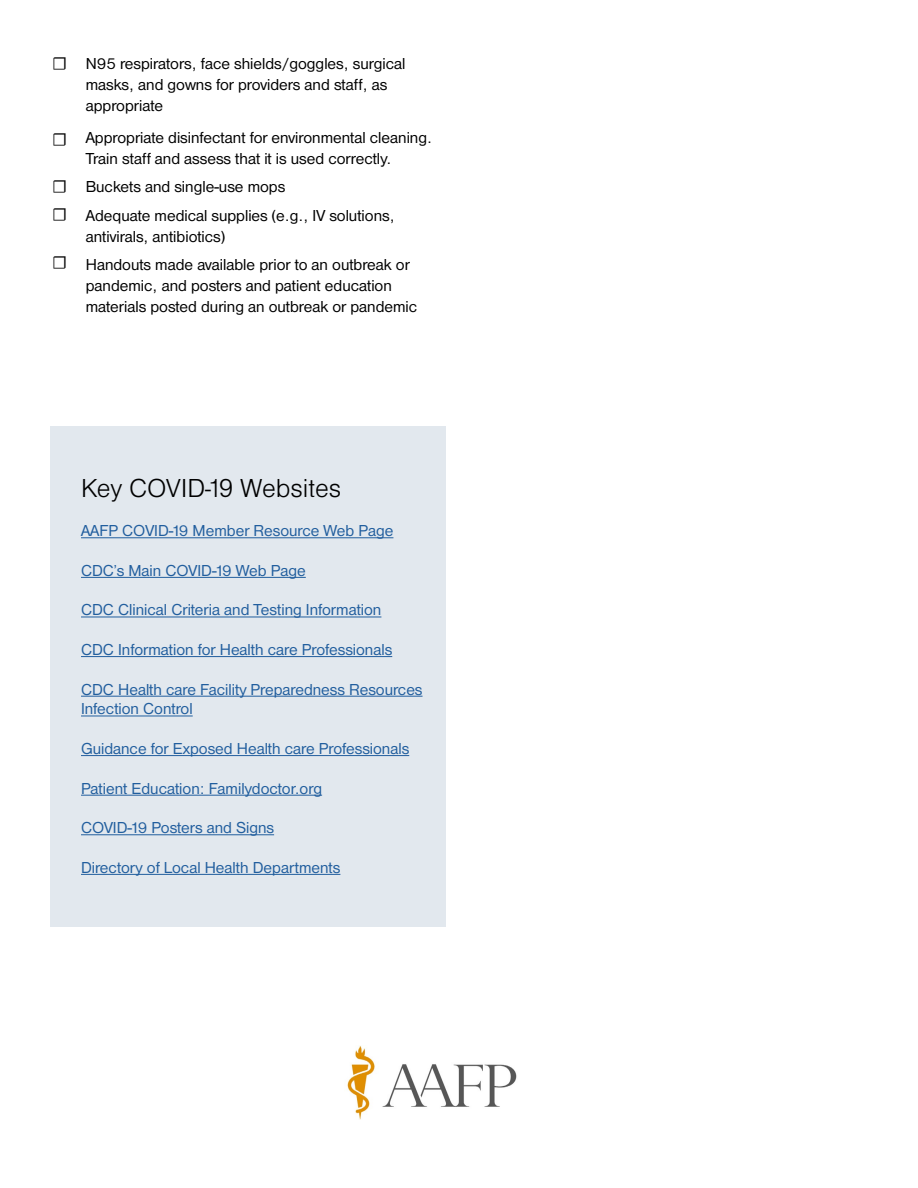
<style>
.page{position:relative;width:918px;height:1188px;background:#fff}
.page>*{position:absolute;margin:0;border:0;box-sizing:border-box;transform-origin:0 0}
.t1{font:27px "Nimbus San D Ligh";color:#000}
.t2{font:18px/28.5px "Minion Pro";color:#000}
.t3{font:16.5px/21px "Nimbus San D";color:#000}
.t4{font:16.5px/19.8px "Nimbus San D";color:#215e9e}
</style>
<div class="page">
<div style="left:50px;top:427px;width:396px;height:500px;background:#e2e8ee"></div>
<hr style="left:81px;top:537px;width:312px;height:1px;background:#215e9e">
<hr style="left:81px;top:577px;width:225px;height:1px;background:#215e9e">
<hr style="left:81px;top:617px;width:300px;height:1px;background:#215e9e">
<hr style="left:81px;top:656px;width:311px;height:1px;background:#215e9e">
<hr style="left:81px;top:696px;width:342px;height:1px;background:#215e9e">
<hr style="left:81px;top:716px;width:112px;height:1px;background:#215e9e">
<hr style="left:81px;top:755px;width:328px;height:1px;background:#215e9e">
<hr style="left:81px;top:795px;width:241px;height:1px;background:#215e9e">
<hr style="left:81px;top:834px;width:193px;height:1px;background:#215e9e">
<hr style="left:81px;top:874px;width:259px;height:1px;background:#215e9e">
<img style="left:347px;top:1046px;width:170px;height:74px">
<p class="t2" style="left:52px;top:49px;width:17px">☐</p>
<p class="t2" style="left:52px;top:125px;width:17px">☐</p>
<p class="t2" style="left:52px;top:172px;width:17px">☐ ☐</p>
<p class="t2" style="left:52px;top:248px;width:17px">☐</p>
<p class="t3" style="left:86px;top:53px;width:321px">N95 respirators, face shields/goggles, surgical masks, and gowns for providers and staff, as appropriate</p>
<p class="t3" style="left:86px;top:126px;width:348px">Appropriate disinfectant for environmental cleaning.<br>Train staff and assess that it is used correctly.</p>
<p class="t3" style="left:86px;top:172px;width:310px;line-height:28.5px">Buckets and single-use mops<br>Adequate medical supplies (e.g., IV solutions,</p>
<p class="t3" style="left:86px;top:222px;width:325px;line-height:28.5px">antivirals, antibiotics)<br>Handouts made available prior to an outbreak or</p>
<p class="t3" style="left:86px;top:275px;width:333px">pandemic, and posters and patient education materials posted during an outbreak or pandemic</p>
<h1 class="t1" style="left:81px;top:473px;width:262px">Key COVID-19 Websites</h1>
<p class="t4" style="left:81px;top:521px;width:314px">AAFP COVID-19 Member Resource Web Page</p>
<p class="t4" style="left:81px;top:560px;width:226px">CDC’s Main COVID-19 Web Page</p>
<p class="t4" style="left:81px;top:600px;width:302px">CDC Clinical Criteria and Testing Information</p>
<p class="t4" style="left:81px;top:639px;width:313px">CDC Information for Health care Professionals</p>
<p class="t4" style="left:81px;top:679px;width:343px">CDC Health care Facility Preparedness Resources<br>Infection Control</p>
<p class="t4" style="left:81px;top:738px;width:330px">Guidance for Exposed Health care Professionals</p>
<p class="t4" style="left:81px;top:778px;width:243px">Patient Education: Familydoctor.org</p>
<p class="t4" style="left:81px;top:818px;width:195px">COVID-19 Posters and Signs</p>
<p class="t4" style="left:81px;top:857px;width:261px">Directory of Local Health Departments</p>
</div>
